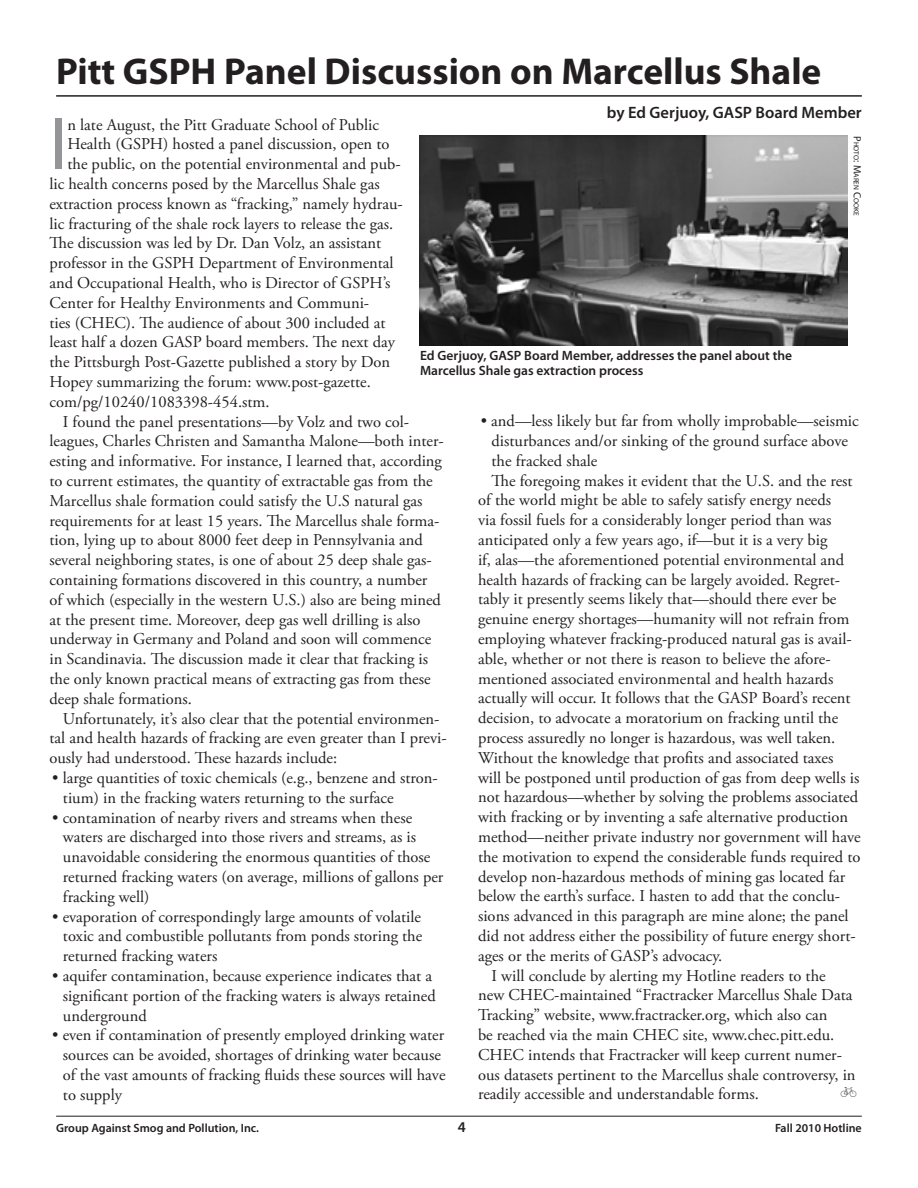
<style>
.page{position:relative;width:918px;height:1188px;background:#fff}
.page>*{position:absolute;margin:0;border:0;box-sizing:border-box;transform-origin:0 0}
.t1{font:75.3px "Myriad Pro";color:#939598}
.t2{font:700 37.5px "Myriad Pro";color:#231f20}
.t3{font:16.5px/19.8px "Adobe Garamond Pro";color:#231f20}
.t4{font:600 16.5px "Myriad Pro";color:#231f20}
.t5{font:600 15px "Myriad Pro";color:#231f20}
.t6{font:600 13.5px/15px "Myriad Pro";color:#231f20}
.t7{font:600 12px "Myriad Pro";color:#231f20}
.t8{font:7.35px "Myriad Pro";color:#231f20}
.s1{font-size:10.5px}
</style>
<div class="page">
<hr style="left:56px;top:1116px;width:806px;height:1px;background:#231f20">
<hr style="left:56px;top:95px;width:806px;height:2px;background:#231f20">
<img style="left:419px;top:135px;width:428px;height:210px">
<h2 class="t2" style="left:56px;top:51px;width:767px">Pitt GSPH Panel Discussion on Marcellus Shale</h2>
<p class="t4" style="left:607px;top:104px;width:256px">by Ed Gerjuoy, GASP Board Member</p>
<h1 class="t1" style="left:49px;top:103px;width:19px">I</h1>
<p class="t3" style="left:67px;top:115px;width:313px">n late August, the Pitt Graduate School of Public</p>
<p class="t8" style="left:860px;top:136px;width:81px;rotate:90deg"><span class="s1">P</span>HOTO<span class="s1">: M</span>AREN <span class="s1">C</span>OOKE</p>
<p class="t3" style="left:67px;top:135px;width:324px">Health (GSPH) hosted a panel discussion, open to</p>
<p class="t3" style="left:67px;top:155px;width:335px">the public, on the potential environmental and pub-</p>
<p class="t3" style="left:49px;top:175px;width:332px">lic health concerns posed by the Marcellus Shale gas</p>
<p class="t3" style="left:49px;top:194px;width:355px">extraction process known as “fracking,” namely hydrau-</p>
<p class="t3" style="left:49px;top:214px;width:345px">lic fracturing of the shale rock layers to release the gas.</p>
<p class="t3" style="left:49px;top:234px;width:333px">The discussion was led by Dr. Dan Volz, an assistant</p>
<p class="t3" style="left:49px;top:254px;width:346px">professor in the GSPH Department of Environmental</p>
<p class="t3" style="left:49px;top:274px;width:343px">and Occupational Health, who is Director of GSPH’s</p>
<p class="t3" style="left:49px;top:293px;width:321px">Center for Healthy Environments and Communi-</p>
<p class="t3" style="left:49px;top:313px;width:338px">ties (CHEC). The audience of about 300 included at</p>
<p class="t3" style="left:49px;top:333px;width:347px">least half a dozen GASP board members. The next day</p>
<p class="t3" style="left:49px;top:353px;width:342px">the Pittsburgh Post-Gazette published a story by Don</p>
<p class="t3" style="left:49px;top:373px;width:323px">Hopey summarizing the forum: www.post-gazette.</p>
<p class="t3" style="left:49px;top:392px;width:222px">com/pg/10240/1083398-454.stm.</p>
<p class="t3" style="left:63px;top:412px;width:348px">I found the panel presentations—by Volz and two col-</p>
<p class="t3" style="left:49px;top:432px;width:396px">leagues, Charles Christen and Samantha Malone—both inter-</p>
<p class="t3" style="left:49px;top:452px;width:394px">esting and informative. For instance, I learned that, according</p>
<p class="t3" style="left:49px;top:472px;width:385px">to current estimates, the quantity of extractable gas from the</p>
<p class="t3" style="left:49px;top:491px;width:375px">Marcellus shale formation could satisfy the U.S natural gas</p>
<p class="t3" style="left:49px;top:511px;width:392px">requirements for at least 15 years. The Marcellus shale forma-</p>
<p class="t3" style="left:49px;top:531px;width:375px">tion, lying up to about 8000 feet deep in Pennsylvania and</p>
<p class="t3" style="left:49px;top:551px;width:384px">several neighboring states, is one of about 25 deep shale gas-</p>
<p class="t3" style="left:49px;top:571px;width:380px">containing formations discovered in this country, a number</p>
<p class="t3" style="left:49px;top:590px;width:393px">of which (especially in the western U.S.) also are being mined</p>
<p class="t3" style="left:49px;top:610px;width:373px">at the present time. Moreover, deep gas well drilling is also</p>
<p class="t3" style="left:49px;top:630px;width:383px">underway in Germany and Poland and soon will commence</p>
<p class="t3" style="left:49px;top:650px;width:380px">in Scandinavia. The discussion made it clear that fracking is</p>
<p class="t3" style="left:49px;top:670px;width:383px">the only known practical means of extracting gas from these</p>
<p class="t3" style="left:49px;top:689px;width:144px">deep shale formations.</p>
<p class="t3" style="left:63px;top:709px;width:378px">Unfortunately, it’s also clear that the potential environmen-</p>
<p class="t3" style="left:49px;top:729px;width:399px">tal and health hazards of fracking are even greater than I previ-</p>
<p class="t3" style="left:49px;top:749px;width:289px">ously had understood. These hazards include:</p>
<p class="t3" style="left:63px;top:769px;width:376px;text-indent:-11px">• large quantities of toxic chemicals (e.g., benzene and stron&shy;tium) in the fracking waters returning to the surface</p>
<p class="t3" style="left:63px;top:808px;width:382px;text-indent:-11px">• contamination of nearby rivers and streams when these waters are discharged into those rivers and streams, as is unavoidable considering the enormous quantities of those returned fracking waters (on average, millions of gallons per fracking well)</p>
<p class="t3" style="left:63px;top:907px;width:361px;text-align:justify;text-indent:-11px">• evaporation of correspondingly large amounts of volatile toxic and combustible pollutants from ponds storing the returned fracking waters</p>
<p class="t3" style="left:63px;top:967px;width:374px;text-indent:-11px">• aquifer contamination, because experience indicates that a significant portion of the fracking waters is always retained underground</p>
<p class="t3" style="left:63px;top:1026px;width:384px;text-indent:-11px">• even if contamination of presently employed drinking water sources can be avoided, shortages of drinking water because of the vast amounts of fracking fluids these sources will have to supply</p>
<p class="t6" style="left:420px;top:348px;width:374px">Ed Gerjuoy, GASP Board Member, addresses the panel about the<br>Marcellus Shale gas extraction process</p>
<p class="t3" style="left:481px;top:412px;width:380px">• and—less likely but far from wholly improbable—seismic</p>
<p class="t3" style="left:492px;top:431px;width:358px">disturbances and/or sinking of the ground surface above</p>
<p class="t3" style="left:492px;top:451px;width:107px">the fracked shale</p>
<p class="t3" style="left:492px;top:471px;width:363px">The foregoing makes it evident that the U.S. and the rest</p>
<p class="t3" style="left:478px;top:491px;width:355px">of the world might be able to safely satisfy energy needs</p>
<p class="t3" style="left:478px;top:511px;width:355px">via fossil fuels for a considerably longer period than was</p>
<p class="t3" style="left:478px;top:530px;width:351px">anticipated only a few years ago, if—but it is a very big</p>
<p class="t3" style="left:478px;top:550px;width:368px">if, alas—the aforementioned potential environmental and</p>
<p class="t3" style="left:478px;top:570px;width:363px">health hazards of fracking can be largely avoided. Regret-</p>
<p class="t3" style="left:478px;top:590px;width:360px">tably it presently seems likely that—should there ever be</p>
<p class="t3" style="left:478px;top:610px;width:373px">genuine energy shortages—humanity will not refrain from</p>
<p class="t3" style="left:478px;top:629px;width:375px">employing whatever fracking-produced natural gas is avail-</p>
<p class="t3" style="left:478px;top:649px;width:354px">able, whether or not there is reason to believe the afore-</p>
<p class="t3" style="left:478px;top:669px;width:357px">mentioned associated environmental and health hazards</p>
<p class="t3" style="left:478px;top:689px;width:374px">actually will occur. It follows that the GASP Board’s recent</p>
<p class="t3" style="left:478px;top:709px;width:362px">decision, to advocate a moratorium on fracking until the</p>
<p class="t3" style="left:478px;top:728px;width:359px">process assuredly no longer is hazardous, was well taken.</p>
<p class="t3" style="left:478px;top:748px;width:357px">Without the knowledge that profits and associated taxes</p>
<p class="t3" style="left:478px;top:768px;width:383px">will be postponed until production of gas from deep wells is</p>
<p class="t3" style="left:478px;top:788px;width:382px">not hazardous—whether by solving the problems associated</p>
<p class="t3" style="left:478px;top:808px;width:371px">with fracking or by inventing a safe alternative production</p>
<p class="t3" style="left:478px;top:827px;width:384px">method—neither private industry nor government will have</p>
<p class="t3" style="left:478px;top:847px;width:384px">the motivation to expend the considerable funds required to</p>
<p class="t3" style="left:478px;top:867px;width:369px">develop non-hazardous methods of mining gas located far</p>
<p class="t3" style="left:478px;top:887px;width:364px">below the earth’s surface. I hasten to add that the conclu-</p>
<p class="t3" style="left:478px;top:907px;width:372px">sions advanced in this paragraph are mine alone; the panel</p>
<p class="t3" style="left:478px;top:926px;width:379px">did not address either the possibility of future energy short-</p>
<p class="t3" style="left:478px;top:946px;width:246px">ages or the merits of GASP’s advocacy.</p>
<p class="t3" style="left:492px;top:966px;width:336px">I will conclude by alerting my Hotline readers to the</p>
<p class="t3" style="left:478px;top:986px;width:376px">new CHEC-maintained “Fractracker Marcellus Shale Data</p>
<p class="t3" style="left:478px;top:1006px;width:351px">Tracking” website, www.fractracker.org, which also can</p>
<p class="t3" style="left:478px;top:1025px;width:358px">be reached via the main CHEC site, www.chec.pitt.edu.</p>
<p class="t3" style="left:478px;top:1045px;width:365px">CHEC intends that Fractracker will keep current numer-</p>
<p class="t3" style="left:478px;top:1065px;width:379px">ous datasets pertinent to the Marcellus shale controversy, in</p>
<p class="t3" style="left:478px;top:1085px;width:282px">readily accessible and understandable forms.</p>
<p class="t7" style="left:56px;top:1121px;width:204px">Group Against Smog and Pollution, Inc.</p>
<p class="t5" style="left:458px;top:1119px;width:10px">4</p>
<p class="t7" style="left:775px;top:1121px;width:88px">Fall 2010 Hotline</p>
</div>
